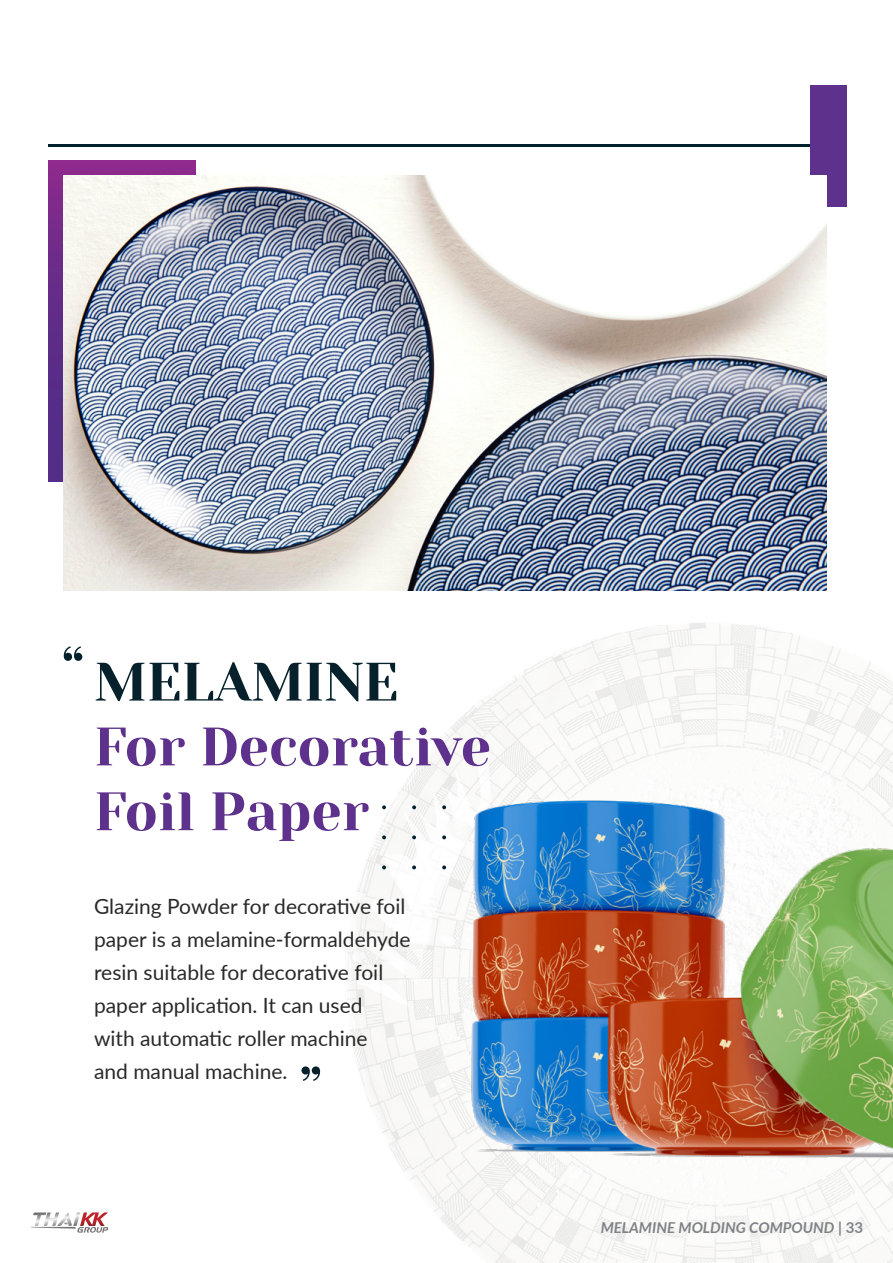
<style>
.page{position:relative;width:893px;height:1263px;background:#fff}
.page>*{position:absolute;margin:0;border:0;box-sizing:border-box;transform-origin:0 0}
.t1{font:54px/64.8px "Yeseva One";color:#5e328c}
.t2{font:54px "Yeseva One";letter-spacing:-.01em;color:#06212c}
.t3{font:21px/33px "Lato";color:#292929}
.t4{font:italic 700 15px "Lato";color:#808285}
.s1{font-style:normal}
</style>
<div class="page">
<hr style="left:48px;top:145px;width:797px;height:2px;background:#00212e">
<img style="left:346px;top:623px;width:547px;height:640px">
<svg style="left:77px;top:1212px;width:31px;height:20px"></svg>
<img style="left:30px;top:1227px;width:46px;height:2px">
<img style="left:33px;top:1212px;width:11px;height:14px">
<img style="left:44px;top:1212px;width:13px;height:14px">
<img style="left:57px;top:1212px;width:23px;height:14px">
<div style="left:48px;top:160px;width:147px;height:321px;background:linear-gradient(to bottom,#842a8c,#482d87)"></div>
<div style="left:810px;top:85px;width:36px;height:122px;background:#5e328c"></div>
<img style="left:63px;top:175px;width:763px;height:415px">
<svg style="left:382px;top:805px;width:4px;height:4px"></svg>
<svg style="left:412px;top:805px;width:4px;height:4px"></svg>
<svg style="left:442px;top:805px;width:4px;height:4px"></svg>
<svg style="left:382px;top:835px;width:4px;height:4px"></svg>
<svg style="left:412px;top:835px;width:4px;height:4px"></svg>
<svg style="left:442px;top:835px;width:4px;height:4px"></svg>
<svg style="left:382px;top:865px;width:4px;height:4px"></svg>
<svg style="left:412px;top:865px;width:4px;height:4px"></svg>
<svg style="left:442px;top:865px;width:4px;height:4px"></svg>
<img style="left:455px;top:771px;width:438px;height:416px">
<h1 class="t2" style="left:61px;top:626px;width:25px">“</h1>
<h1 class="t2" style="left:94px;top:642px;width:306px">MELAMINE</h1>
<h1 class="t1" style="left:94px;top:712px;width:398px">For Decorative<br>Foil Paper</h1>
<p class="t3" style="left:94px;top:889px;width:318px">Glazing Powder for decorative foil paper is a melamine-formaldehyde resin suitable for decorative foil paper application. It can used<br>with automatic roller machine<br>and manual machine.</p>
<h1 class="t2" style="left:322px;top:1101px;width:25px;rotate:-180deg">“</h1>
<p class="t4" style="left:601px;top:1216px;width:264px">MELAMINE MOLDING COMPOUND <span class="s1">| 33</span></p>
</div>
